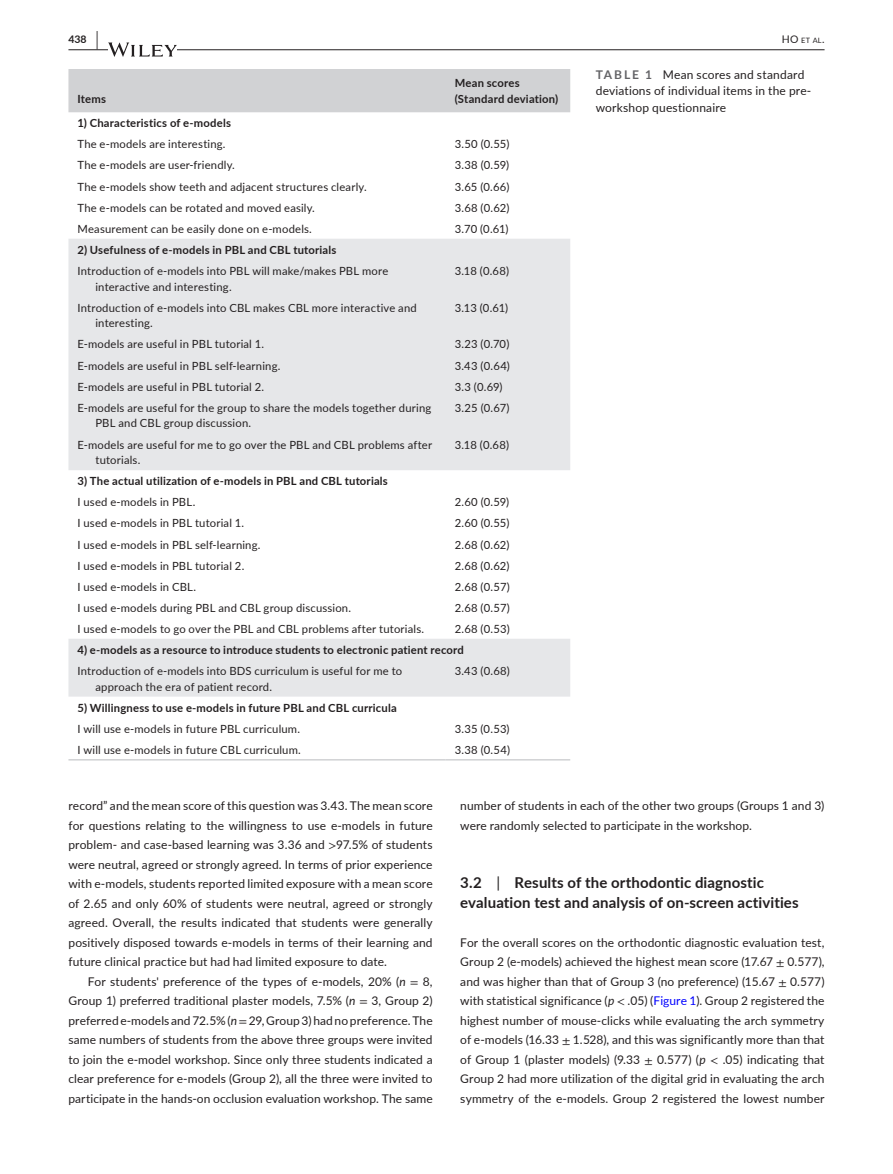
<style>
.page{position:relative;width:893px;height:1174px;background:#fff}
.page>*{position:absolute;margin:0;border:0;box-sizing:border-box;transform-origin:0 0}
.t1{font:700 15px/19.5px "Lato";letter-spacing:.005em;color:#231f20}
.t2{font:12px/19.5px "Lato";letter-spacing:.01em;color:#231f20;text-align:justify}
.t3{font:11.25px/15.8px "Lato";letter-spacing:.015em;color:#231f20}
.t4{font:700 11.25px/15.8px "Lato";letter-spacing:.02em;color:#231f20}
.t5{font:700 10.5px "Lato";color:#231f20}
.t6{font:7.35px "Lato";color:#231f20}
.s1{font-size:19.5px}
.s2{font-size:10.5px}
.s3{font-weight:700;color:#636366}
.s4{font-family:"STIX"}
.s5{font-style:italic}
.s6{font-weight:400}
.s7{color:#00f}
</style>
<div class="page">
<hr style="left:68px;top:49px;width:756px;height:1px;background:#231f20">
<svg style="left:108px;top:42px;width:69px;height:15px"></svg>
<div style="left:68px;top:69px;width:502px;height:43px;background:#d1d2d4"></div>
<svg style="left:68px;top:239px;width:502px;height:457px;fill:#e6e7e9"></svg>
<hr style="left:68px;top:759px;width:378px;height:1px;background:#d1d2d4">
<hr style="left:446px;top:759px;width:124px;height:1px;background:#d1d2d4">
<p class="t5" style="left:68px;top:31px;width:31px">438 <span class="s1">|</span></p>
<p class="t6" style="left:782px;top:35px;width:44px"><span class="s2">HO</span> et al<span class="s2">.</span></p>
<p class="t4" style="left:77px;top:91px;width:30px">Items</p>
<p class="t4" style="left:455px;top:75px;width:105px">Mean scores (Standard deviation)</p>
<p class="t4" style="left:77px;top:115px;width:155px">1) Characteristics of e--models</p>
<p class="t3" style="left:77px;top:136px;width:150px">The e-models are interesting.</p>
<p class="t3" style="left:455px;top:136px;width:56px">3.50 (0.55)</p>
<p class="t3" style="left:77px;top:157px;width:159px">The e-models are user-friendly.</p>
<p class="t3" style="left:455px;top:157px;width:56px">3.38 (0.59)</p>
<p class="t3" style="left:77px;top:178px;width:291px">The e-models show teeth and adjacent structures clearly.</p>
<p class="t3" style="left:455px;top:178px;width:56px">3.65 (0.66)</p>
<p class="t3" style="left:77px;top:199px;width:239px">The e-models can be rotated and moved easily.</p>
<p class="t3" style="left:455px;top:199px;width:56px">3.68 (0.62)</p>
<p class="t3" style="left:77px;top:220px;width:236px">Measurement can be easily done on e-models.</p>
<p class="t3" style="left:455px;top:220px;width:55px">3.70 (0.61)</p>
<p class="t4" style="left:77px;top:241px;width:260px">2) Usefulness of e--models in PBL and CBL tutorials</p>
<p class="t3" style="left:95px;top:262px;width:294px;text-indent:-18px">Introduction of e-models into PBL will make/makes PBL more interactive and interesting.</p>
<p class="t3" style="left:455px;top:262px;width:56px">3.18 (0.68)</p>
<p class="t3" style="left:95px;top:299px;width:323px;text-indent:-18px">Introduction of e-models into CBL makes CBL more interactive and interesting.</p>
<p class="t3" style="left:455px;top:299px;width:55px">3.13 (0.61)</p>
<p class="t3" style="left:77px;top:336px;width:188px">E-models are useful in PBL tutorial 1.</p>
<p class="t3" style="left:455px;top:336px;width:56px">3.23 (0.70)</p>
<p class="t3" style="left:77px;top:357px;width:204px">E-models are useful in PBL self-learning.</p>
<p class="t3" style="left:455px;top:357px;width:57px">3.43 (0.64)</p>
<p class="t3" style="left:77px;top:378px;width:188px">E-models are useful in PBL tutorial 2.</p>
<p class="t3" style="left:455px;top:378px;width:49px">3.3 (0.69)</p>
<p class="t3" style="left:95px;top:399px;width:337px;text-indent:-18px">E-models are useful for the group to share the models together during<br>PBL and CBL group discussion.</p>
<p class="t3" style="left:455px;top:399px;width:56px">3.25 (0.67)</p>
<p class="t3" style="left:95px;top:436px;width:338px;text-indent:-18px">E-models are useful for me to go over the PBL and CBL problems after tutorials.</p>
<p class="t3" style="left:455px;top:436px;width:56px">3.18 (0.68)</p>
<p class="t4" style="left:77px;top:473px;width:312px">3) The actual utilization of e--models in PBL and CBL tutorials</p>
<p class="t3" style="left:77px;top:494px;width:119px">I used e-models in PBL.</p>
<p class="t3" style="left:455px;top:494px;width:56px">2.60 (0.59)</p>
<p class="t3" style="left:77px;top:515px;width:168px">I used e-models in PBL tutorial 1.</p>
<p class="t3" style="left:455px;top:515px;width:56px">2.60 (0.55)</p>
<p class="t3" style="left:77px;top:536px;width:185px">I used e-models in PBL self-learning.</p>
<p class="t3" style="left:455px;top:536px;width:56px">2.68 (0.62)</p>
<p class="t3" style="left:77px;top:557px;width:168px">I used e-models in PBL tutorial 2.</p>
<p class="t3" style="left:455px;top:557px;width:56px">2.68 (0.62)</p>
<p class="t3" style="left:77px;top:578px;width:120px">I used e-models in CBL.</p>
<p class="t3" style="left:455px;top:578px;width:57px">2.68 (0.57)</p>
<p class="t3" style="left:77px;top:599px;width:275px">I used e-models during PBL and CBL group discussion.</p>
<p class="t3" style="left:455px;top:599px;width:57px">2.68 (0.57)</p>
<p class="t3" style="left:77px;top:620px;width:348px">I used e-models to go over the PBL and CBL problems after tutorials.</p>
<p class="t3" style="left:455px;top:620px;width:57px">2.68 (0.53)</p>
<p class="t4" style="left:77px;top:641px;width:388px">4) e--models as a resource to introduce students to electronic patient record</p>
<p class="t3" style="left:95px;top:662px;width:308px;text-indent:-18px">Introduction of e-models into BDS curriculum is useful for me to approach the era of patient record.</p>
<p class="t3" style="left:455px;top:662px;width:56px">3.43 (0.68)</p>
<p class="t4" style="left:77px;top:699px;width:321px">5) Willingness to use e--models in future PBL and CBL curricula</p>
<p class="t3" style="left:77px;top:720px;width:224px">I will use e-models in future PBL curriculum.</p>
<p class="t3" style="left:455px;top:720px;width:56px">3.35 (0.53)</p>
<p class="t3" style="left:77px;top:741px;width:225px">I will use e-models in future CBL curriculum.</p>
<p class="t3" style="left:455px;top:741px;width:57px">3.38 (0.54)</p>
<p class="t2" style="left:596px;top:66px;width:217px;line-height:16.5px;text-align:left"><span class="s3">TABLE 1</span> Mean scores and standard deviations of individual items in the pre&shy;workshop questionnaire</p>
<p class="t2" style="left:68px;top:795px;width:366px">record” and the mean score of this question was 3.43. The mean score for questions relating to the willingness to use e-models in future problem- and case-based learning was 3.36 and <span class="s4">&gt;</span>97.5% of students were neutral, agreed or strongly agreed. In terms of prior experience with e-models, students reported limited exposure with a mean score of 2.65 and only 60% of students were neutral, agreed or strongly agreed. Overall, the results indicated that students were generally positively disposed towards e-models in terms of their learning and future clinical practice but had had limited exposure to date.</p>
<p class="t2" style="left:68px;top:971px;width:366px;text-indent:19px">For students' preference of the types of e-models, 20% (<span class="s5">n</span> <span class="s4">=</span> 8, Group 1) preferred traditional plaster models, 7.5% (<span class="s5">n</span> <span class="s4">=</span> 3, Group 2) preferred e-models and 72.5% (<span class="s5">n</span><span class="s4">=</span>29, Group 3) had no preference. The same numbers of students from the above three groups were invited to join the e-model workshop. Since only three students indicated a clear preference for e-models (Group 2), all the three were invited to participate in the hands-on occlusion evaluation workshop. The same</p>
<p class="t2" style="left:460px;top:795px;width:366px">number of students in each of the other two groups (Groups 1 and 3) were randomly selected to participate in the workshop.</p>
<p class="t1" style="left:460px;top:872px;width:340px">3.2 <span class="s6">|</span> Results of the orthodontic diagnostic evaluation test and analysis of on--screen activities</p>
<p class="t2" style="left:460px;top:932px;width:366px">For the overall scores on the orthodontic diagnostic evaluation test, Group 2 (e-models) achieved the highest mean score (17.67 <span class="s4">±</span> 0.577), and was higher than that of Group 3 (no preference) (15.67 <span class="s4">±</span> 0.577) with statistical significance (<span class="s5">p</span> <span class="s4">&lt;</span> .05) (<span class="s7">Figure 1</span>). Group 2 registered the highest number of mouse-clicks while evaluating the arch symmetry of e-models (16.33 <span class="s4">±</span> 1.528), and this was significantly more than that of Group 1 (plaster models) (9.33 <span class="s4">±</span> 0.577) (<span class="s5">p</span> <span class="s4">&lt;</span> .05) indicating that Group 2 had more utilization of the digital grid in evaluating the arch symmetry of the e-models. Group 2 registered the lowest number</p>
</div>
